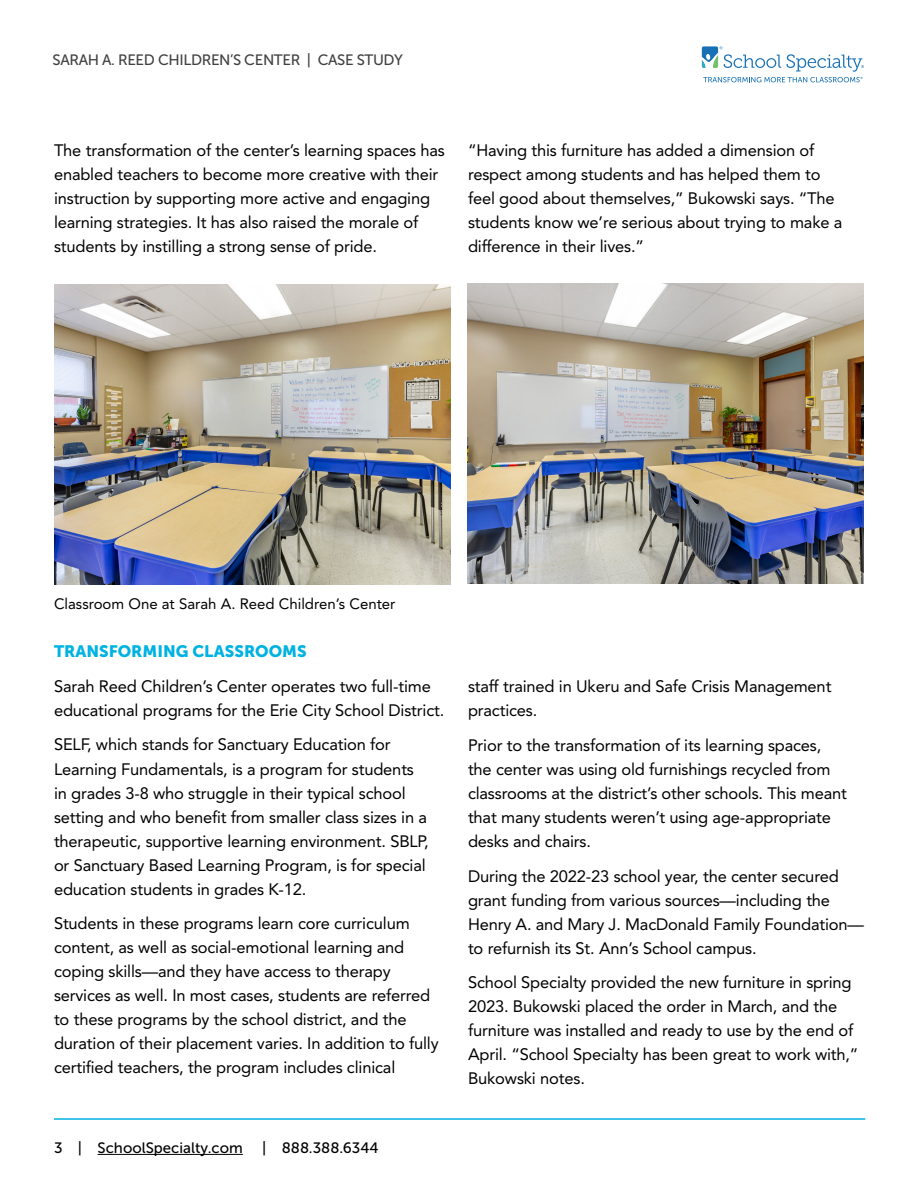
<style>
.page{position:relative;width:918px;height:1188px;background:#fff}
.page>*{position:absolute;margin:0;border:0;box-sizing:border-box;transform-origin:0 0}
.t1{font:16.5px/24px "Avenir LT Std";letter-spacing:-.01em;color:#000}
.t2{font:16.5px "Museo Sans 900";color:#00b2e2}
.t3{font:15px "Avenir LT Std";color:#000}
.t4{font:15px "Museo Sans 500";letter-spacing:-.025em;color:#414042}
.t5{font:15px "Museo Sans 500";color:#000}
</style>
<div class="page">
<hr style="left:98px;top:1154px;width:145px;height:1px;background:#000">
<hr style="left:54px;top:1118px;width:811px;height:2px;background:#00b2e2">
<svg style="left:702px;top:46px;width:162px;height:36px"></svg>
<img style="left:468px;top:284px;width:396px;height:300px">
<img style="left:54px;top:284px;width:396px;height:300px">
<p class="t4" style="left:53px;top:52px;width:352px">SARAH A. REED CHILDREN’S CENTER | CASE STUDY</p>
<p class="t1" style="left:54px;top:139px;width:392px">The transformation of the center’s learning spaces has enabled teachers to become more creative with their instruction by supporting more active and engaging learning strategies. It has also raised the morale of students by instilling a strong sense of pride.</p>
<p class="t1" style="left:468px;top:139px;width:376px">“Having this furniture has added a dimension of respect among students and has helped them to feel good about themselves,” Bukowski says. “The students know we’re serious about trying to make a difference in their lives.”</p>
<p class="t3" style="left:54px;top:595px;width:343px">Classroom One at Sarah A. Reed Children’s Center</p>
<p class="t2" style="left:54px;top:642px;width:254px">TRANSFORMING CLASSROOMS</p>
<p class="t1" style="left:54px;top:674px;width:392px">Sarah Reed Children’s Center operates two full-time educational programs for the Erie City School District.</p>
<p class="t1" style="left:54px;top:733px;width:376px">SELF, which stands for Sanctuary Education for Learning Fundamentals, is a program for students in grades 3-8 who struggle in their typical school setting and who benefit from smaller class sizes in a therapeutic, supportive learning environment. SBLP, or Sanctuary Based Learning Program, is for special education students in grades K-12.</p>
<p class="t1" style="left:54px;top:912px;width:386px">Students in these programs learn core curriculum content, as well as social-emotional learning and coping skills—and they have access to therapy services as well. In most cases, students are referred to these programs by the school district, and the duration of their placement varies. In addition to fully certified teachers, the program includes clinical</p>
<p class="t5" style="left:54px;top:1140px;width:190px">3 | SchoolSpecialty.com</p>
<p class="t5" style="left:262px;top:1140px;width:118px">| 888.388.6344</p>
<p class="t1" style="left:468px;top:674px;width:365px">staff trained in Ukeru and Safe Crisis Management practices.</p>
<p class="t1" style="left:468px;top:733px;width:380px">Prior to the transformation of its learning spaces, the center was using old furnishings recycled from classrooms at the district’s other schools. This meant that many students weren’t using age-appropriate desks and chairs.</p>
<p class="t1" style="left:468px;top:864px;width:397px">During the 2022-23 school year, the center secured grant funding from various sources—including the Henry A. and Mary J. MacDonald Family Foundation— to refurnish its St. Ann’s School campus.</p>
<p class="t1" style="left:468px;top:971px;width:392px">School Specialty provided the new furniture in spring 2023. Bukowski placed the order in March, and the furniture was installed and ready to use by the end of April. “School Specialty has been great to work with,” Bukowski notes.</p>
</div>
